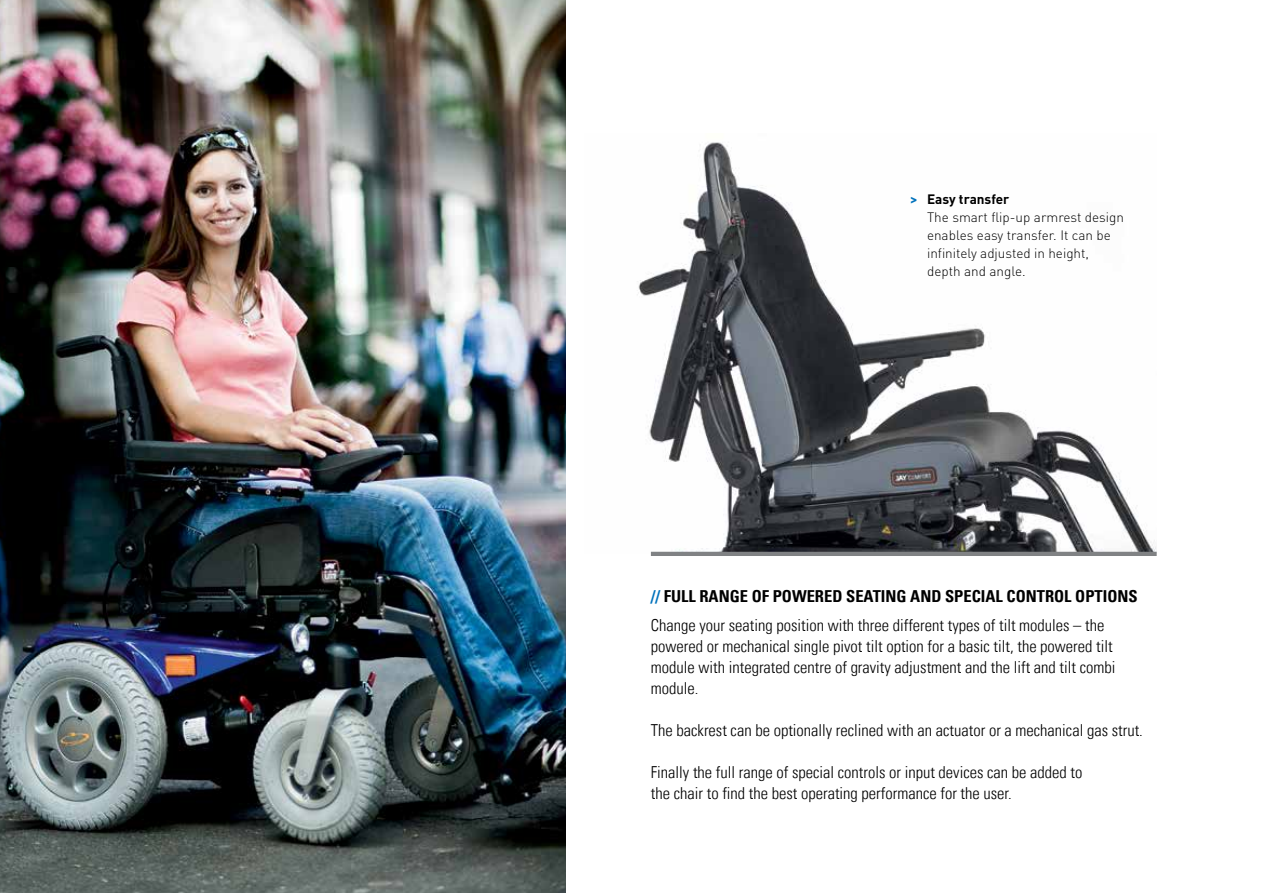
<style>
.page{position:relative;width:1263px;height:893px;background:#fff}
.page>*{position:absolute;margin:0;border:0;box-sizing:border-box;transform-origin:0 0}
.t1{font:16.5px/21px "Univers Com 47 Light Cond";color:#000}
.t2{font:16.5px "Univers Com 67 Bold Cond";color:#000}
.t3{font:300 13.5px/18px "DINOT";color:#000}
.s1{font-weight:700;color:#0072bc}
.s2{font-weight:700}
.s3{color:#0072bc}
</style>
<div class="page">
<img style="left:637px;top:142px;width:520px;height:411px">
<img style="left:0;top:0;width:565px;height:893px">
<hr style="left:651px;top:552px;width:506px;height:4px;background:#808284">
<p class="t3" style="left:927px;top:192px;width:199px;text-indent:-17px"><span class="s1">&gt;</span> <span class="s2">Easy transfer<br></span>The smart flip-up armrest design enables easy transfer. It can be infinitely adjusted in height, depth and angle.</p>
<p class="t2" style="left:651px;top:590px;width:488px"><span class="s3">//</span> FULL RANGE OF POWERED SEATING AND SPECIAL CONTROL OPTIONS</p>
<p class="t1" style="left:651px;top:616px;width:466px">Change your seating position with three different types of tilt modules – the powered or mechanical single pivot tilt option for a basic tilt, the powered tilt module with integrated centre of gravity adjustment and the lift and tilt combi module.</p>
<p class="t1" style="left:651px;top:721px;width:493px">the backrest can be optionally reclined with an actuator or a mechanical gas strut.</p>
<p class="t1" style="left:651px;top:763px;width:433px">finally the full range of special controls or input devices can be added to the chair to find the best operating performance for the user.</p>
</div>
